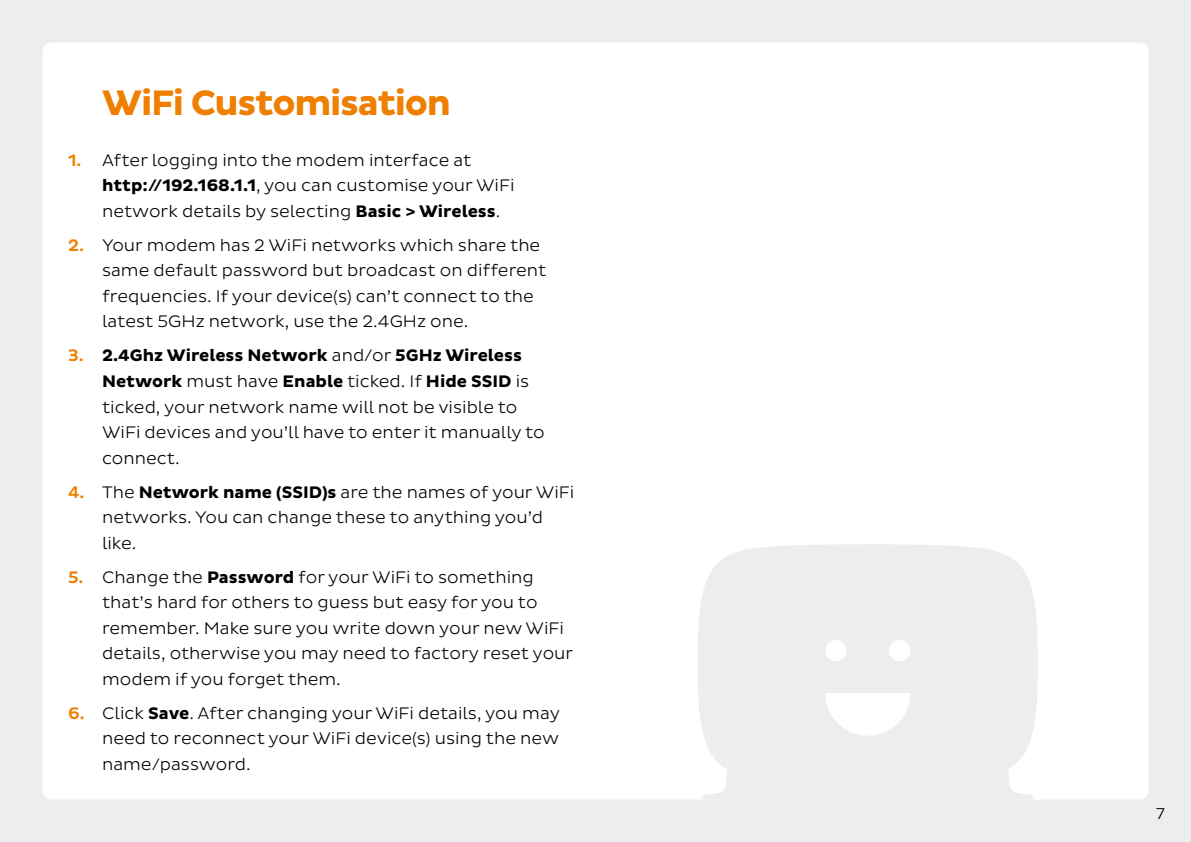
<style>
.page{position:relative;width:1191px;height:842px;background:#eceded}
.page>*{position:absolute;margin:0;border:0;box-sizing:border-box;transform-origin:0 0}
.t1{font:700 36px "Pluto Sans";letter-spacing:-.035em;color:#ee7f00}
.t2{font:300 17px/25.6px "Pluto Sans";color:#000}
.t3{font:300 16px "Pluto Sans";color:#000}
.s1{font-weight:500;color:#ee7f00}
.s2{font-weight:700}
</style>
<div class="page">
<div style="left:43px;top:43px;width:1105px;height:756px;background:#fff;border-radius:9px"></div>
<div style="left:698px;top:544px;width:340px;height:255px;background:#eeeded"></div>
<div style="left:825px;top:640px;width:21px;height:21px;background:#fff;border-radius:50%"></div>
<svg style="left:825px;top:693px;width:85px;height:43px"></svg>
<div style="left:889px;top:640px;width:21px;height:21px;background:#fff;border-radius:50%"></div>
<h2 class="t1" style="left:102px;top:82px;width:351px">WiFi Customisation</h2>
<p class="t2" style="left:102px;top:147px;width:414px;text-indent:-34px"><span class="s1">1.</span> After logging into the modem interface at <span class="s2">http://192.168.1.1</span>, you can customise your WiFi network details by selecting <span class="s2">Basic &gt; Wireless</span>.</p>
<p class="t2" style="left:102px;top:232px;width:446px;text-indent:-34px"><span class="s1">2.</span> Your modem has 2 WiFi networks which share the same default password but broadcast on different frequencies. If your device(s) can’t connect to the latest 5GHz network, use the 2.4GHz one.</p>
<p class="t2" style="left:102px;top:343px;width:444px;text-indent:-34px"><span class="s1">3.</span> <span class="s2">2.4Ghz Wireless Network</span> and/or <span class="s2">5GHz Wireless Network</span> must have <span class="s2">Enable</span> ticked. If <span class="s2">Hide SSID</span> is ticked, your network name will not be visible to WiFi devices and you’ll have to enter it manually to connect.</p>
<p class="t2" style="left:102px;top:479px;width:474px;text-indent:-34px"><span class="s1">4.</span> The <span class="s2">Network name (SSID)s</span> are the names of your WiFi networks. You can change these to anything you’d like.</p>
<p class="t2" style="left:102px;top:564px;width:473px;text-indent:-34px"><span class="s1">5.</span> Change the <span class="s2">Password</span> for your WiFi to something that’s hard for others to guess but easy for you to remember. Make sure you write down your new WiFi details, otherwise you may need to factory reset your modem if you forget them.</p>
<p class="t2" style="left:102px;top:700px;width:459px;text-align:justify;text-indent:-34px"><span class="s1">6.</span> Click <span class="s2">Save</span>. After changing your WiFi details, you may need to reconnect your WiFi device(s) using the new name/password.</p>
<p class="t3" style="left:1156px;top:805px;width:10px">7</p>
</div>
